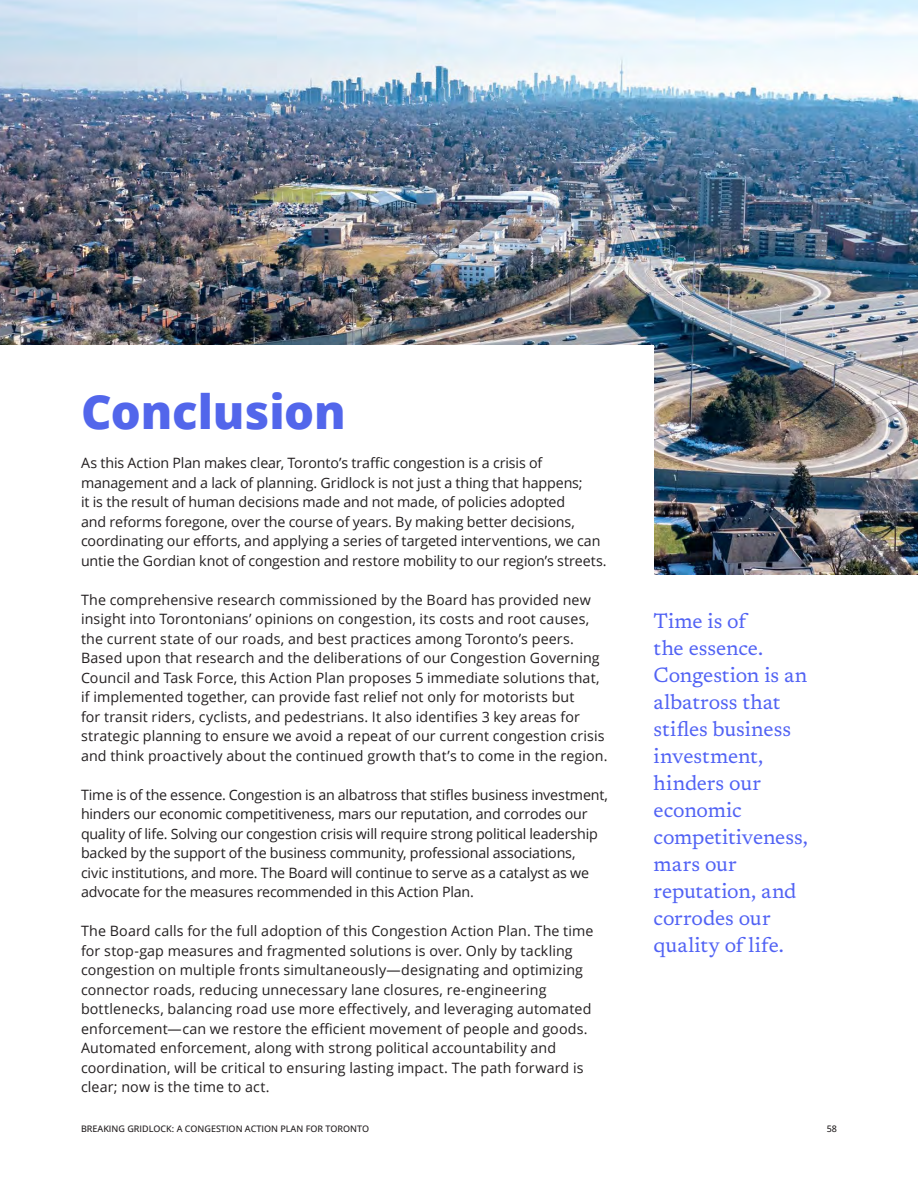
<style>
.page{position:relative;width:918px;height:1188px;background:#fff}
.page>*{position:absolute;margin:0;border:0;box-sizing:border-box;transform-origin:0 0}
.t1{font:800 47.25px "Open Sans";letter-spacing:-.005em;color:#5266eb}
.t2{font:21px/27px "Newsreader 16 pt";letter-spacing:-.005em;color:#5162f4}
.t3{font:14.25px/19.5px "Open Sans";letter-spacing:.005em;color:#231f20}
.t4{font:14.25px/19.5px "Open Sans";letter-spacing:-.015em;color:#231f20}
.t5{font:500 9px "Open Sans";color:#231f20}
</style>
<div class="page">
<img style="left:0;top:0;width:918px;height:574px">
<div style="left:0;top:345px;width:654px;height:829px;background:#fff"></div>
<h1 class="t1" style="left:81px;top:376px;width:266px">Conclusion</h1>
<p class="t3" style="left:81px;top:453px;width:527px">As this Action Plan makes clear, Toronto’s traffic congestion is a crisis of management and a lack of planning. Gridlock is not just a thing that happens;<br>it is the result of human decisions made and not made, of policies adopted<br>and reforms foregone, over the course of years. By making better decisions, coordinating our efforts, and applying a series of targeted interventions, we can untie the Gordian knot of congestion and restore mobility to our region’s streets.</p>
<p class="t3" style="left:81px;top:590px;width:528px">The comprehensive research commissioned by the Board has provided new insight into Torontonians’ opinions on congestion, its costs and root causes, the current state of our roads, and best practices among Toronto’s peers.<br>Based upon that research and the deliberations of our Congestion Governing Council and Task Force, this Action Plan proposes 5 immediate solutions that, if implemented together, can provide fast relief not only for motorists but<br>for transit riders, cyclists, and pedestrians. It also identifies 3 key areas for strategic planning to ensure we avoid a repeat of our current congestion crisis and think proactively about the continued growth that’s to come in the region.</p>
<p class="t4" style="left:81px;top:785px;width:529px">Time is of the essence. Congestion is an albatross that stifles business investment, hinders our economic competitiveness, mars our reputation, and corrodes our quality of life. Solving our congestion crisis will require strong political leadership backed by the support of the business community, professional associations,<br>civic institutions, and more. The Board will continue to serve as a catalyst as we advocate for the measures recommended in this Action Plan.</p>
<p class="t3" style="left:81px;top:921px;width:514px">The Board calls for the full adoption of this Congestion Action Plan. The time for stop-gap measures and fragmented solutions is over. Only by tackling congestion on multiple fronts simultaneously—designating and optimizing connector roads, reducing unnecessary lane closures, re-engineering bottlenecks, balancing road use more effectively, and leveraging automated enforcement—can we restore the efficient movement of people and goods.<br>Automated enforcement, along with strong political accountability and coordination, will be critical to ensuring lasting impact. The path forward is clear; now is the time to act.</p>
<h2 class="t2" style="left:654px;top:606px;width:156px">Time is of<br>the essence.<br>Congestion is an albatross that stifles business investment, hinders our economic competitiveness, mars our reputation, and corrodes our quality of life.</h2>
<p class="t5" style="left:81px;top:1122px;width:290px">BREAKING GRIDLOCK: A CONGESTION ACTION PLAN FOR TORONTO</p>
<p class="t5" style="left:827px;top:1122px;width:12px">58</p>
</div>
